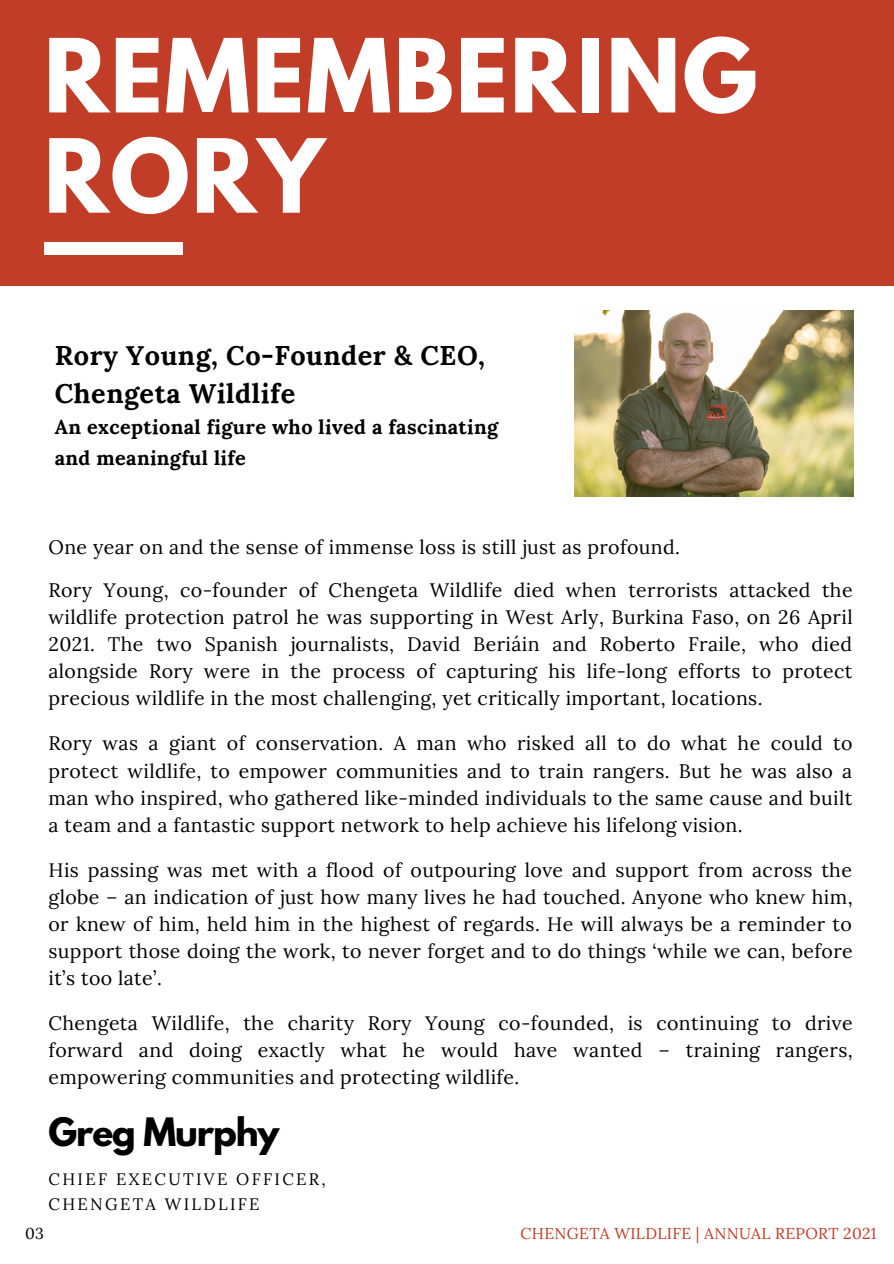
<style>
.page{position:relative;width:894px;height:1264px;background:#fff}
.page>*{position:absolute;margin:0;border:0;box-sizing:border-box;transform-origin:0 0}
.t1{font:700 90.3px/100.2px "League Spartan";letter-spacing:.02em;color:#fff}
.t2{font:700 34.65px "League Spartan";letter-spacing:-.03em;color:#000}
.t3{font:700 27px/37.2px "Lora";letter-spacing:.02em;color:#000}
.t4{font:700 19.8px "Lora";letter-spacing:.02em;color:#000}
.t5{font:19.5px/27px "Lora";letter-spacing:.02em;color:#000;text-align:justify}
.t6{font:16.5px "Lora";letter-spacing:.14em;color:#000}
.t7{font:15.75px "Lora";letter-spacing:.02em;color:#c13d28}
.t8{font:15.75px "Lora";color:#000}
</style>
<div class="page">
<div style="left:0;top:0;width:893px;height:285px;background:#c13d28"></div>
<div style="left:44px;top:243px;width:138px;height:12px;background:#fff"></div>
<img style="left:574px;top:310px;width:279px;height:186px">
<p class="t1" style="left:44px;top:37px;width:715px">REMEMBERING<br>RORY</p>
<p class="t1" style="left:79px;top:80px;width:715px">REMEMBERING<br>RORY</p>
<p class="t3" style="left:55px;top:337px;width:431px">Rory Young, Co-Founder &amp; CEO,<br>Chengeta Wildlife</p>
<p class="t4" style="left:55px;top:414px;width:444px">An exceptional figure who lived a fascinating</p>
<p class="t4" style="left:55px;top:444px;width:193px">and meaningful life</p>
<p class="t5" style="left:48px;top:533px;width:633px">One year on and the sense of immense loss is still just as profound.</p>
<p class="t5" style="left:48px;top:576px;width:805px">Rory Young, co-founder of Chengeta Wildlife died when terrorists attacked the wildlife protection patrol he was supporting in West Arly, Burkina Faso, on 26 April 2021. The two Spanish journalists, David Beriáin and Roberto Fraile, who died alongside Rory were in the process of capturing his life-long efforts to protect precious wildlife in the most challenging, yet critically important, locations.</p>
<p class="t5" style="left:48px;top:729px;width:805px">Rory was a giant of conservation. A man who risked all to do what he could to protect wildlife, to empower communities and to train rangers. But he was also a man who inspired, who gathered like-minded individuals to the same cause and built a team and a fantastic support network to help achieve his lifelong vision.</p>
<p class="t5" style="left:48px;top:856px;width:805px">His passing was met with a flood of outpouring love and support from across the globe – an indication of just how many lives he had touched. Anyone who knew him, or knew of him, held him in the highest of regards. He will always be a reminder to support those doing the work, to never forget and to do things ‘while we can, before it’s too late’.</p>
<p class="t5" style="left:48px;top:1009px;width:805px">Chengeta Wildlife, the charity Rory Young co-founded, is continuing to drive forward and doing exactly what he would have wanted – training rangers, empowering communities and protecting wildlife.</p>
<p class="t2" style="left:48px;top:1114px;width:232px">Greg Murphy</p>
<p class="t6" style="left:48px;top:1168px;width:279px">CHIEF EXECUTIVE OFFICER,</p>
<p class="t6" style="left:48px;top:1192px;width:212px">CHENGETA WILDLIFE</p>
<p class="t8" style="left:25px;top:1222px;width:20px">03</p>
<p class="t7" style="left:520px;top:1222px;width:357px">CHENGETA WILDLIFE | ANNUAL REPORT 2021</p>
</div>
